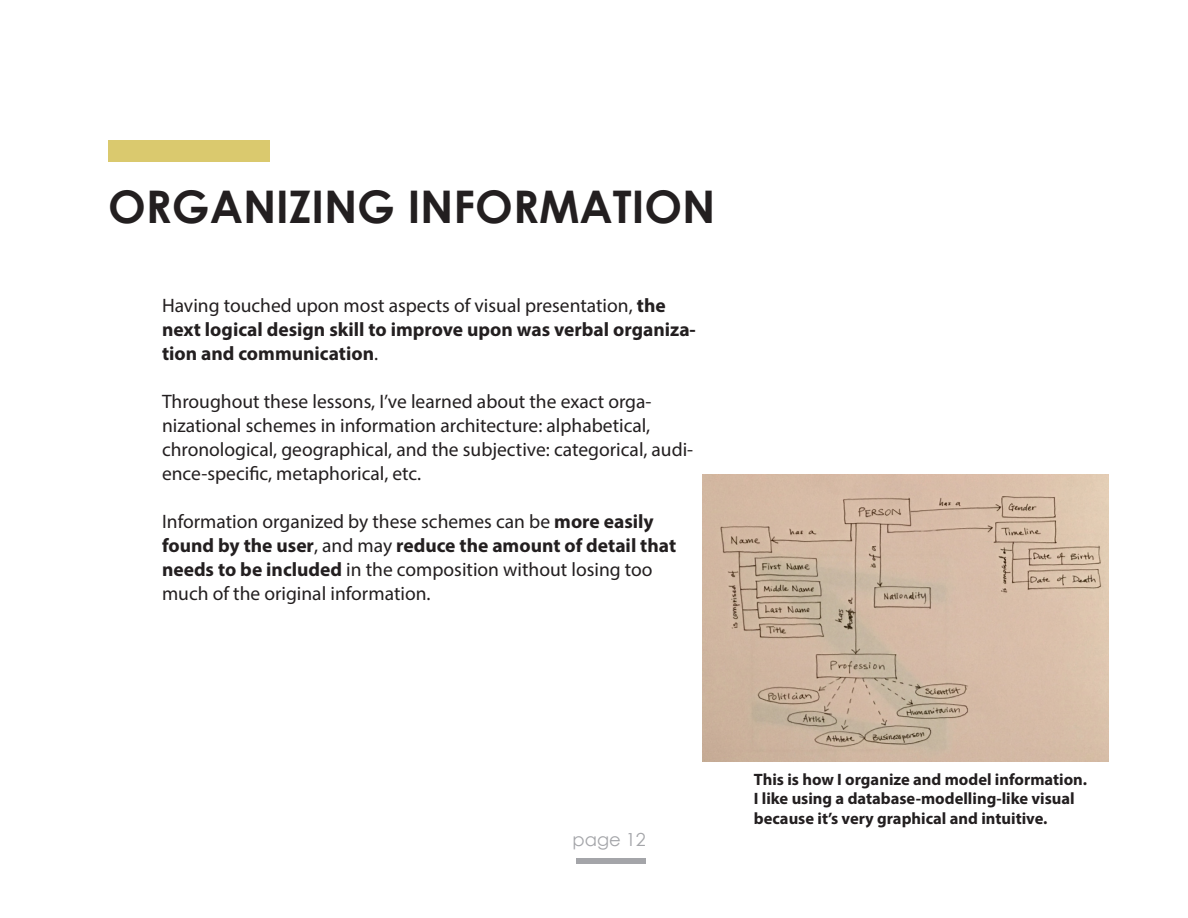
<style>
.page{position:relative;width:1188px;height:918px;background:#fff}
.page>*{position:absolute;margin:0;border:0;box-sizing:border-box;transform-origin:0 0}
.t1{font:700 45px "Century Gothic";color:#231f20}
.t2{font:19.5px/24px "Myriad Pro";color:#231f20}
.t3{font:700 19.5px/24px "Myriad Pro";color:#231f20}
.t4{font:18px "Century Gothic";color:#a4a5a9}
.t5{font:700 16.5px/19.8px "Myriad Pro";color:#231f20}
.s1{font-weight:400}
.s2{font-weight:700}
</style>
<div class="page">
<div style="left:108px;top:140px;width:162px;height:22px;background:#dac96e"></div>
<div style="left:577px;top:859px;width:69px;height:5px;background:#a4a5a9"></div>
<img style="left:702px;top:474px;width:407px;height:288px">
<p class="t1" style="left:108px;top:172px;width:609px">ORGANIZING INFORMATION</p>
<p class="t3" style="left:162px;top:292px;width:535px"><span class="s1">Having touched upon most aspects of visual presentation,</span> the next logical design skill to improve upon was verbal organiza&shy;tion and communication<span class="s1">.</span></p>
<p class="t2" style="left:162px;top:389px;width:533px">Throughout these lessons, I’ve learned about the exact orga&shy;nizational schemes in information architecture: alphabetical, chronological, geographical, and the subjective: categorical, audi&shy;ence-specific, metaphorical, etc.</p>
<p class="t2" style="left:162px;top:509px;width:516px">Information organized by these schemes can be <span class="s2">more easily found by the user</span>, and may <span class="s2">reduce the amount of detail that needs to be included</span> in the composition without losing too much of the original information.</p>
<p class="t4" style="left:572px;top:827px;width:75px">page 12</p>
<p class="t5" style="left:754px;top:769px;width:335px">This is how I organize and model information.<br>I like using a database-modelling-like visual because it’s very graphical and intuitive.</p>
</div>
